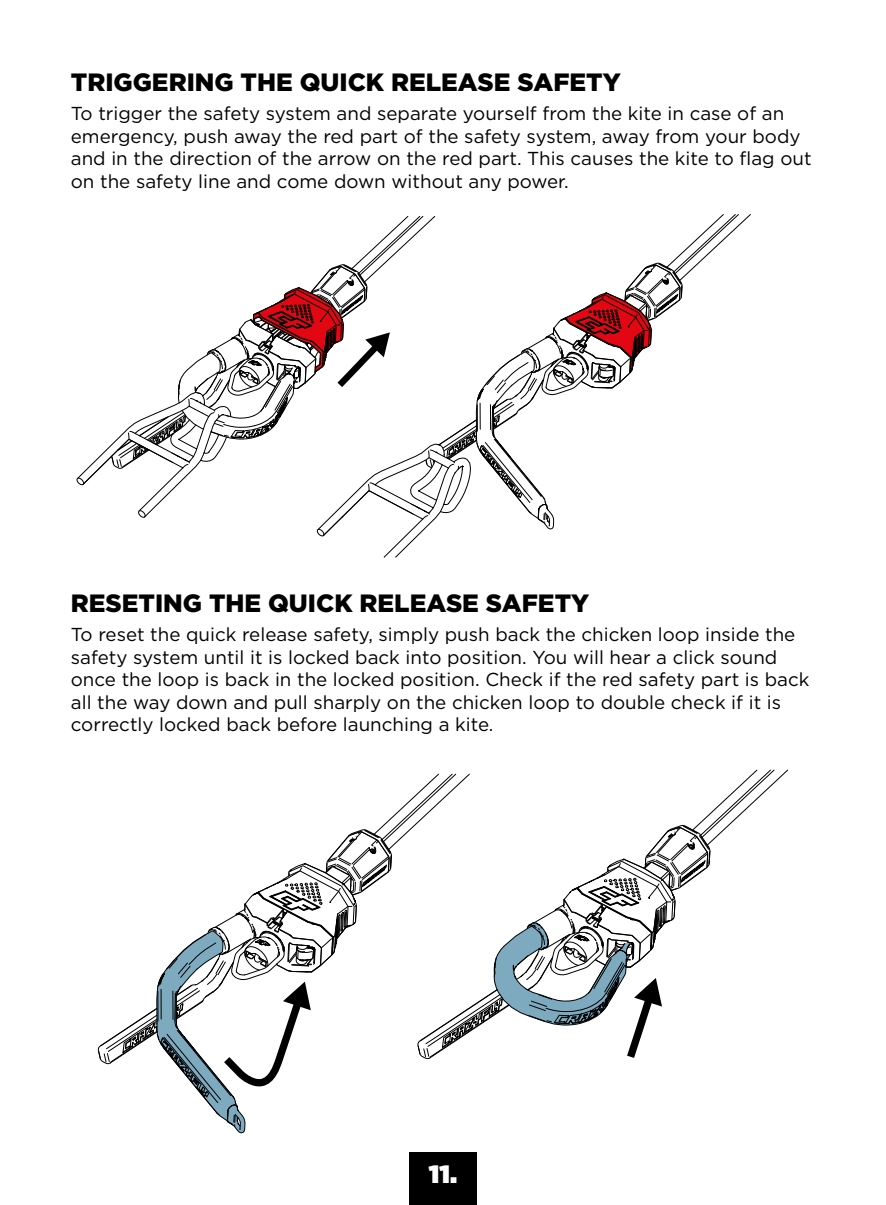
<style>
.page{position:relative;width:886px;height:1205px;background:#fff}
.page>*{position:absolute;margin:0;border:0;box-sizing:border-box;transform-origin:0 0}
.t1{font:900 25px "Gotham";color:#000}
.t2{font:900 25px "Gotham";color:#fff}
.t3{font:18.75px/22.5px "Gotham";color:#000}
</style>
<div class="page">
<div style="left:409px;top:1152px;width:68px;height:53px;background:#000"></div>
<svg style="left:76px;top:214px;width:675px;height:344px"></svg>
<svg style="left:98px;top:769px;width:690px;height:364px"></svg>
<h1 class="t1" style="left:71px;top:65px;width:551px">TRIGGERING THE QUICK RELEASE SAFETY</h1>
<p class="t3" style="left:71px;top:102px;width:742px">To trigger the safety system and separate yourself from the kite in case of an emergency, push away the red part of the safety system, away from your body and in the direction of the arrow on the red part. This causes the kite to flag out on the safety line and come down without any power.</p>
<h1 class="t1" style="left:71px;top:585px;width:520px">RESETING THE QUICK RELEASE SAFETY</h1>
<p class="t3" style="left:71px;top:623px;width:740px">To reset the quick release safety, simply push back the chicken loop inside the safety system until it is locked back into position. You will hear a click sound once the loop is back in the locked position. Check if the red safety part is back all the way down and pull sharply on the chicken loop to double check if it is correctly locked back before launching a kite.</p>
<h1 class="t2" style="left:429px;top:1156px;width:30px">11.</h1>
</div>
